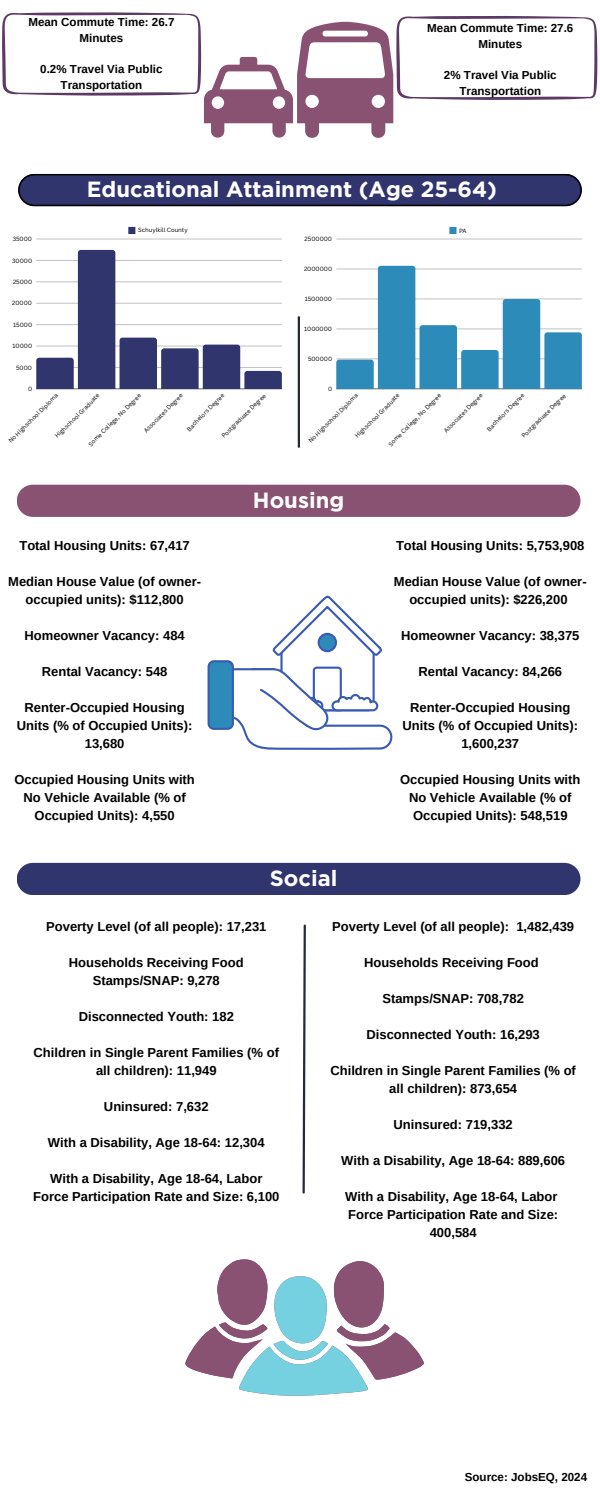
<style>
.page{position:relative;width:600px;height:1500px;background:#fff}
.page>*{position:absolute;margin:0;border:0;box-sizing:border-box;transform-origin:0 0}
.t1{font:700 22px "Gotham";color:#fff}
.t2{font:700 13px/18px "Arimo";color:#000;text-align:center}
.t3{font:700 11.6px/15.8px "Arimo";color:#000;text-align:center}
.t4{font:5.9px "Canva Sans";color:#000}
</style>
<div class="page">
<svg style="left:302px;top:924px;width:4px;height:270px"></svg>
<div style="left:17px;top:863px;width:563px;height:32px;background:#31356e;border-radius:16px"></div>
<div style="left:17px;top:485px;width:563px;height:32px;background:#895273;border-radius:16px"></div>
<hr style="left:298px;top:317px;width:2px;height:130px;background:#252a3a">
<svg style="left:18px;top:174px;width:564px;height:32px;background:#2f3265"></svg>
<svg style="left:2px;top:12px;width:595px;height:126px"></svg>
<svg style="left:128px;top:227px;width:7px;height:7px"></svg>
<hr style="left:36px;top:389px;width:246px;height:1px;background:#cdcdcd">
<hr style="left:36px;top:239px;width:246px;height:1px;background:#dedede">
<svg style="left:36px;top:250px;width:246px;height:139px"></svg>
<svg style="left:449px;top:227px;width:8px;height:7px"></svg>
<hr style="left:336px;top:389px;width:246px;height:1px;background:#cdcdcd">
<hr style="left:336px;top:239px;width:246px;height:1px;background:#dedede">
<svg style="left:336px;top:266px;width:246px;height:123px"></svg>
<svg style="left:234px;top:595px;width:159px;height:155px"></svg>
<div style="left:209px;top:661px;width:24px;height:68px;background:#2d8bba;border-radius:5px"></div>
<div style="left:208px;top:660px;width:26px;height:70px;border:2px solid #395bb2;border-radius:5px"></div>
<svg style="left:185px;top:1259px;width:239px;height:137px"></svg>
<h2 class="t3" style="left:28px;top:14px;width:148px">Mean Commute Time: 26.7<br>Minutes</h2>
<h2 class="t3" style="left:40px;top:61px;width:124px">0.2% Travel Via Public<br>Transportation</h2>
<h2 class="t3" style="left:427px;top:20px;width:148px">Mean Commute Time: 27.6<br>Minutes</h2>
<h2 class="t3" style="left:444px;top:67px;width:114px">2% Travel Via Public<br>Transportation</h2>
<p class="t1" style="left:87px;top:176px;width:412px">Educational Attainment (Age 25-64)</p>
<p class="t4" style="left:13px;top:235px;width:21px">35000</p>
<p class="t4" style="left:12px;top:256px;width:22px">30000</p>
<p class="t4" style="left:13px;top:278px;width:21px">25000</p>
<p class="t4" style="left:12px;top:299px;width:21px">20000</p>
<p class="t4" style="left:13px;top:320px;width:21px">15000</p>
<p class="t4" style="left:13px;top:342px;width:21px">10000</p>
<p class="t4" style="left:16px;top:363px;width:17px">5000</p>
<p class="t4" style="left:28px;top:385px;width:6px">0</p>
<p class="t4" style="left:138px;top:226px;width:51px">Schuylkill County</p>
<p class="t4" style="left:7px;top:439px;width:68px;rotate:-45deg">No Highschool Diploma</p>
<p class="t4" style="left:87px;top:442px;width:73px;rotate:-45deg">Some Col ege, No Degree</p>
<p class="t4" style="left:142px;top:428px;width:54px;rotate:-45deg">Associates Degree</p>
<p class="t4" style="left:185px;top:427px;width:52px;rotate:-45deg">Bachelors Degree</p>
<p class="t4" style="left:53px;top:434px;width:61px;rotate:-45deg">Highschool Graduate</p>
<p class="t4" style="left:220px;top:434px;width:61px;rotate:-45deg">Postgraduate Degree</p>
<p class="t4" style="left:305px;top:235px;width:29px">2500000</p>
<p class="t4" style="left:304px;top:265px;width:30px">2000000</p>
<p class="t4" style="left:305px;top:295px;width:29px">1500000</p>
<p class="t4" style="left:304px;top:325px;width:29px">1000000</p>
<p class="t4" style="left:308px;top:355px;width:26px">500000</p>
<p class="t4" style="left:328px;top:385px;width:6px">0</p>
<p class="t4" style="left:459px;top:226px;width:9px">PA</p>
<p class="t4" style="left:307px;top:439px;width:68px;rotate:-45deg">No Highschool Diploma</p>
<p class="t4" style="left:387px;top:442px;width:73px;rotate:-45deg">Some Col ege, No Degree</p>
<p class="t4" style="left:442px;top:428px;width:54px;rotate:-45deg">Associates Degree</p>
<p class="t4" style="left:485px;top:427px;width:52px;rotate:-45deg">Bachelors Degree</p>
<p class="t4" style="left:353px;top:434px;width:61px;rotate:-45deg">Highschool Graduate</p>
<p class="t4" style="left:520px;top:434px;width:61px;rotate:-45deg">Postgraduate Degree</p>
<h1 class="t2" style="left:19px;top:537px;width:172px">Total Housing Units: 67,417</h1>
<h2 class="t2" style="left:8px;top:573px;width:194px">Median House Value (of owner&shy;occupied units): $112,800</h2>
<h2 class="t2" style="left:24px;top:627px;width:162px">Homeowner Vacancy: 484</h2>
<h2 class="t2" style="left:42px;top:663px;width:127px">Rental Vacancy: 548</h2>
<h2 class="t2" style="left:17px;top:699px;width:177px">Renter-Occupied Housing<br>Units (% of Occupied Units):<br>13,680</h2>
<h2 class="t2" style="left:14px;top:771px;width:182px">Occupied Housing Units with<br>No Vehicle Available (% of<br>Occupied Units): 4,550</h2>
<h2 class="t1" style="left:253px;top:487px;width:93px">Housing</h2>
<h1 class="t1" style="left:270px;top:865px;width:69px">Social</h1>
<h2 class="t2" style="left:396px;top:537px;width:190px">Total Housing Units: 5,753,908</h2>
<h2 class="t2" style="left:394px;top:573px;width:194px">Median House Value (of owner&shy;occupied units): $226,200</h2>
<h1 class="t2" style="left:401px;top:627px;width:180px">Homeowner Vacancy: 38,375</h1>
<h2 class="t2" style="left:418px;top:663px;width:145px">Rental Vacancy: 84,266</h2>
<h2 class="t2" style="left:403px;top:699px;width:177px">Renter-Occupied Housing<br>Units (% of Occupied Units):<br>1,600,237</h2>
<h2 class="t2" style="left:400px;top:771px;width:182px">Occupied Housing Units with<br>No Vehicle Available (% of<br>Occupied Units): 548,519</h2>
<p class="t2" style="left:46px;top:917px;width:222px">Poverty Level (of all people): 17,231</p>
<p class="t2" style="left:69px;top:953px;width:176px">Households Receiving Food<br>Stamps/SNAP: 9,278</p>
<p class="t2" style="left:79px;top:1007px;width:157px">Disconnected Youth: 182</p>
<p class="t2" style="left:34px;top:1043px;width:247px">Children in Single Parent Families (% of all children): 11,949</p>
<p class="t2" style="left:104px;top:1097px;width:106px">Uninsured: 7,632</p>
<p class="t2" style="left:48px;top:1133px;width:218px">With a Disability, Age 18-64: 12,304</p>
<p class="t2" style="left:33px;top:1169px;width:248px">With a Disability, Age 18-64, Labor<br>Force Participation Rate and Size: 6,100</p>
<h2 class="t2" style="left:332px;top:917px;width:243px">Poverty Level (of all people): 1,482,439</h2>
<h2 class="t2" style="left:364px;top:953px;width:176px">Households Receiving Food</h2>
<h2 class="t2" style="left:382px;top:989px;width:143px">Stamps/SNAP: 708,782</h2>
<h2 class="t2" style="left:367px;top:1025px;width:175px">Disconnected Youth: 16,293</h2>
<h2 class="t2" style="left:330px;top:1061px;width:247px">Children in Single Parent Families (% of all children): 873,654</h2>
<h2 class="t2" style="left:394px;top:1115px;width:121px">Uninsured: 719,332</h2>
<h2 class="t2" style="left:341px;top:1151px;width:225px">With a Disability, Age 18-64: 889,606</h2>
<h2 class="t2" style="left:345px;top:1187px;width:215px">With a Disability, Age 18-64, Labor<br>Force Participation Rate and Size:<br>400,584</h2>
<h2 class="t3" style="left:465px;top:1469px;width:124px">Source: JobsEQ, 2024</h2>
</div>
